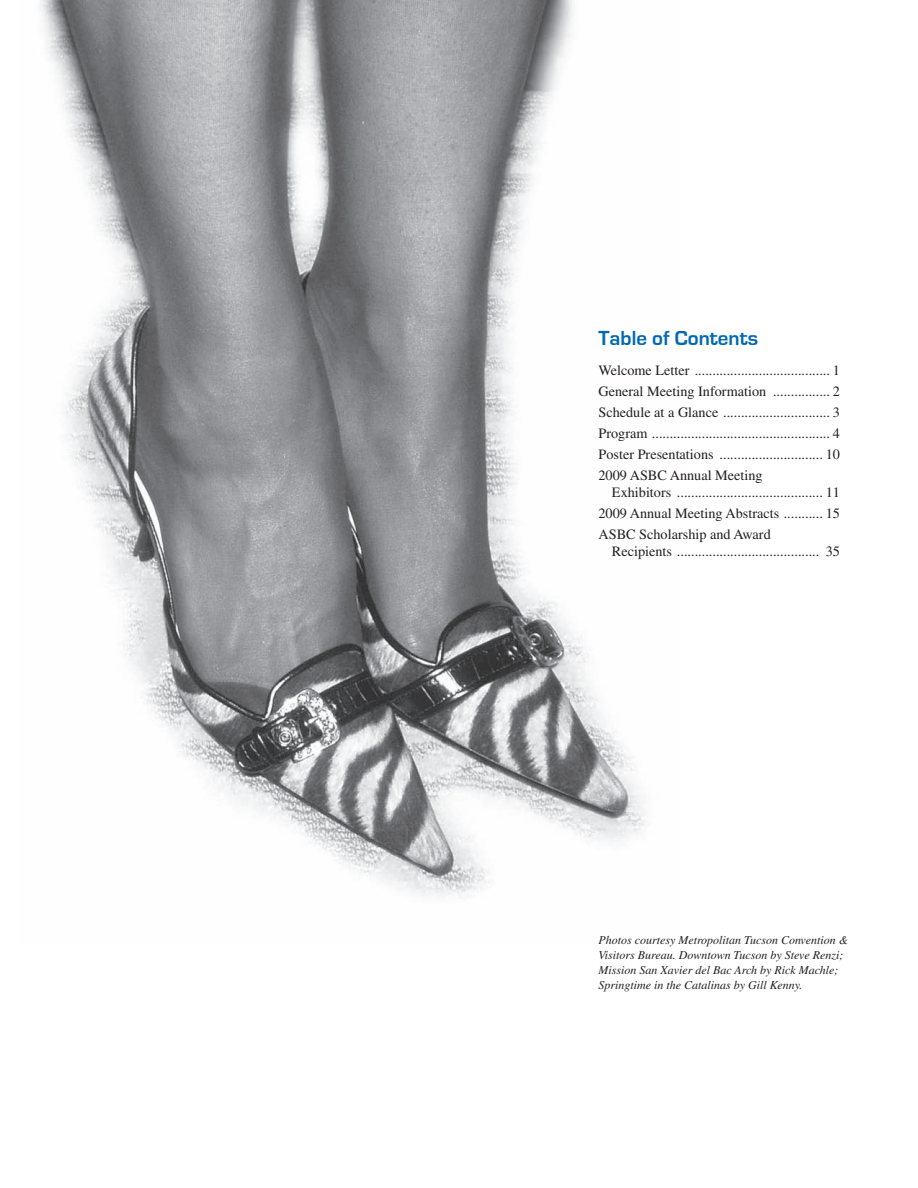
<style>
.page{position:relative;width:918px;height:1188px;background:#fff}
.page>*{position:absolute;margin:0;border:0;box-sizing:border-box;transform-origin:0 0}
.t1{font:700 21px "Eurostile";color:#0168b3}
.t2{font:14.25px/21px "Times";color:#231f20;text-align:justify}
.t3{font:italic 12px/15px "Times";color:#231f20}
</style>
<div class="page">
<img style="left:40px;top:0;width:605px;height:898px">
<h1 class="t1" style="left:598px;top:327px;width:161px">Table of Contents</h1>
<p class="t2" style="left:598px;top:360px;width:243px">Welcome Letter ...................................... 1<br>General Meeting Information ................ 2<br>Schedule at a Glance .............................. 3<br>Program .................................................. 4<br>Poster Presentations ............................. 10<br>2009 ASBC Annual Meeting</p>
<p class="t2" style="left:598px;top:482px;width:243px;text-indent:13px">Exhibitors ......................................... 11<br>2009 Annual Meeting Abstracts ........... 15<br>ASBC Scholarship and Award</p>
<p class="t2" style="left:612px;top:541px;width:230px">Recipients ........................................ 35</p>
<p class="t3" style="left:598px;top:932px;width:251px">Photos courtesy Metropolitan Tucson Convention &amp; Visitors Bureau. Downtown Tucson by Steve Renzi; Mission San Xavier del Bac Arch by Rick Machle; Springtime in the Catalinas by Gill Kenny.</p>
</div>
